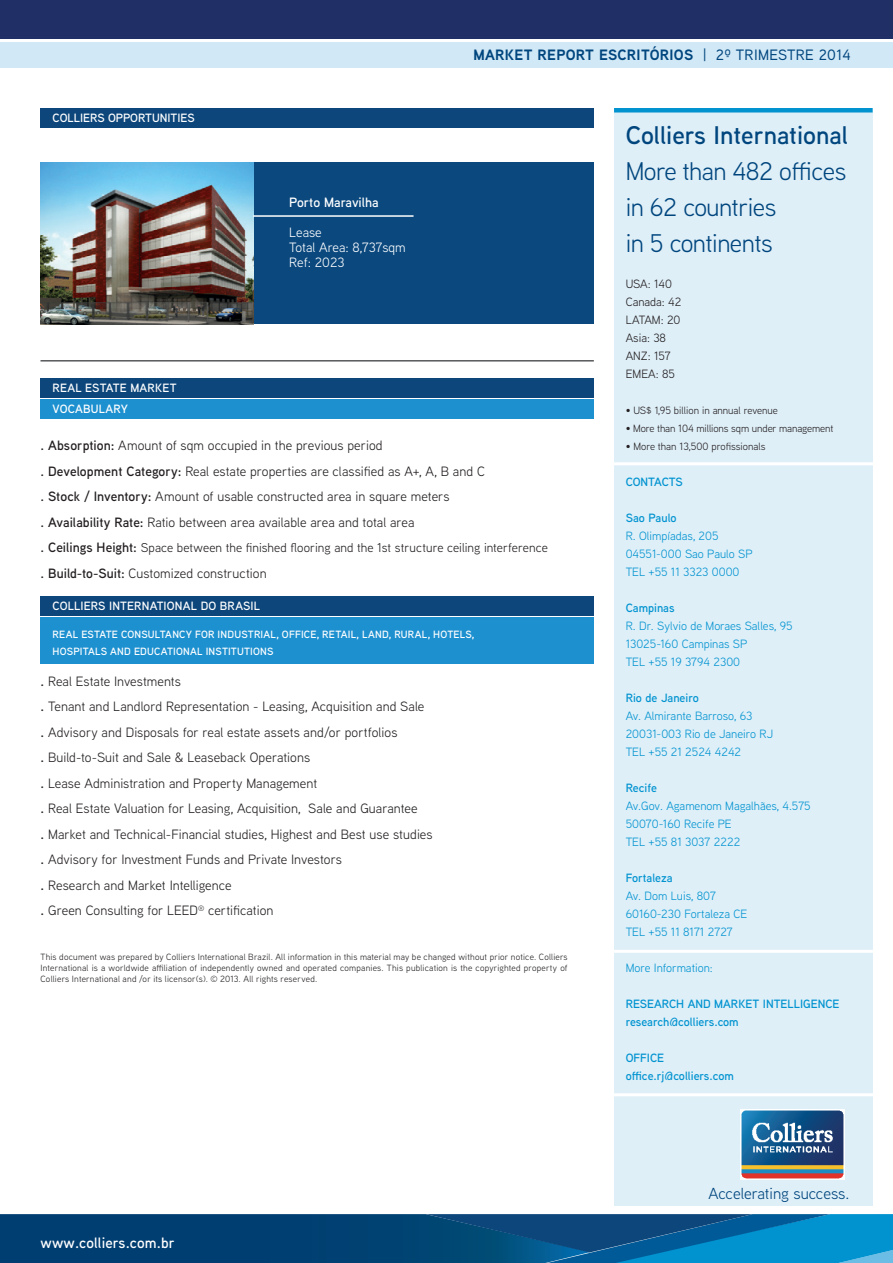
<style>
.page{position:relative;width:893px;height:1263px;background:#fff}
.page>*{position:absolute;margin:0;border:0;box-sizing:border-box;transform-origin:0 0}
.t1{font:25.5px/36px "Aaux Next";letter-spacing:-.02em;color:#00467e}
.t2{font:600 25.5px "Aaux Next";color:#00467e}
.t3{font:15.9px "Aaux Next";color:#00467e}
.t4{font:700 15px "Aaux Next";letter-spacing:.02em;color:#00467e}
.t5{font:600 15px "Aaux Next";letter-spacing:.01em;color:#fff}
.t6{font:13.5px/25.5px "Aaux Next";letter-spacing:.005em;color:#231f20}
.t7{font:13.5px/15px "Aaux Next";color:#fff}
.t8{font:600 13.5px "Aaux Next";color:#fff}
.t9{font:12.75px "Aaux Next";letter-spacing:.005em;color:#231f20}
.t10{font:12px/18px "Aaux Next";color:#0093d0}
.t11{font:600 12px/18px "Aaux Next";color:#0093d0}
.t12{font:600 12px/20.9px "Aaux Next";color:#fff}
.t13{font:12px/18px "Aaux Next";color:#231f20}
.t14{font:600 10.5px "Aaux Next";letter-spacing:.015em;color:#fff}
.t15{font:10.5px "Aaux Next";letter-spacing:-.01em;color:#231f20}
.t16{font:9px/10.8px "Aaux Next";letter-spacing:.02em;color:#231f20;text-align:justify}
.s1{font-weight:500}
.s2{font-weight:600}
.s3{font-weight:600;font-size:13.5px}
</style>
<div class="page">
<div style="left:0;top:43px;width:893px;height:25px;background:#d1e8f6"></div>
<div style="left:0;top:0;width:893px;height:38px;background:#203066"></div>
<svg style="left:0;top:1214px;width:893px;height:49px;background:#045589"></svg>
<div style="left:40px;top:108px;width:554px;height:20px;background:#0d467b"></div>
<div style="left:153px;top:162px;width:441px;height:162px;background:#0a487e"></div>
<img style="left:40px;top:162px;width:213px;height:162px">
<hr style="left:253px;top:215px;width:161px;height:2px;background:#fff">
<div style="left:614px;top:112px;width:259px;height:1094px;background:#dfeff8"></div>
<hr style="left:612px;top:462px;width:263px;height:3px;background:#fff">
<hr style="left:613px;top:950px;width:261px;height:3px;background:#fff">
<hr style="left:612px;top:1093px;width:262px;height:3px;background:#fff">
<div style="left:614px;top:108px;width:259px;height:5px;background:#0093d0"></div>
<img style="left:740px;top:1109px;width:104px;height:70px">
<div style="left:40px;top:617px;width:554px;height:47px;background:#1d90d0"></div>
<div style="left:40px;top:596px;width:554px;height:19px;background:#0d467b"></div>
<div style="left:40px;top:399px;width:554px;height:20px;background:#1d90d0"></div>
<div style="left:40px;top:378px;width:554px;height:19px;background:#0d467b"></div>
<hr style="left:40px;top:360px;width:554px;height:2px;background:#57585a">
<p class="t12" style="left:53px;top:107px;width:144px">COLLIERS OPPORTUNITIES</p>
<p class="t4" style="left:473px;top:44px;width:379px">MARKET REPORT ESCRITÓRIOS <span class="s1">| 2º TRI MESTRE 2014</span></p>
<p class="t12" style="left:53px;top:377px;width:125px">REAL ESTATE MARKET vocabul</p>
<p class="t12" style="left:106px;top:398px;width:24px">ARY</p>
<p class="t8" style="left:289px;top:193px;width:91px">Porto Maravilha</p>
<p class="t7" style="left:289px;top:225px;width:118px">Lease<br>Total Area: 8,737sqm<br>Ref: 2023</p>
<p class="t6" style="left:41px;top:432px;width:446px"><span class="s2">. Absorption:</span> Amount of sqm occupied in the previous period<br><span class="s2">. Development Category:</span> Real estate properties are classified as A+, A, B and C <span class="s2">. Stock / Inventory:</span> Amount of usable constructed area in square meters<br><span class="s2">. Availability Rate:</span> Ratio between area available area and total area</p>
<p class="t9" style="left:41px;top:539px;width:509px"><span class="s3">. Ceilings Height:</span> Space between the finished flooring and the 1st structure ceiling interference</p>
<p class="t6" style="left:40px;top:560px;width:228px"><span class="s2">. Build-to-Suit:</span> Customized construction</p>
<p class="t12" style="left:53px;top:595px;width:15px">Colliers</p>
<p class="t12" style="left:109px;top:595px;width:8px">international</p>
<p class="t12" style="left:201px;top:595px;width:27px">do brasil</p>
<p class="t14" style="left:53px;top:627px;width:150px">REAL ESTATE CONSULTANCY for</p>
<p class="t14" style="left:218px;top:627px;width:71px">INDUSTRIAL, office</p>
<p class="t14" style="left:317px;top:627px;width:13px">, retail</p>
<p class="t14" style="left:357px;top:627px;width:13px">, land</p>
<p class="t14" style="left:389px;top:627px;width:13px">, rural</p>
<p class="t14" style="left:428px;top:627px;width:48px">, HOTels,</p>
<p class="t14" style="left:53px;top:644px;width:66px">HOSPITAls and</p>
<p class="t14" style="left:134px;top:644px;width:8px">education</p>
<p class="t14" style="left:190px;top:644px;width:23px">AL institutions</p>
<p class="t6" style="left:40px;top:668px;width:394px"><span class="s2">.</span> Real Estate Investments<br><span class="s2">.</span> Tenant and Landlord Representation - Leasing, Acquisition and Sale<br><span class="s2">.</span> Advisory and Disposals for real estate assets and/or portfolios<br><span class="s2">.</span> Build-to-Suit and Sale &amp; Leaseback Operations<br><span class="s2">.</span> Lease Administration and Property Management<br><span class="s2">.</span> Real Estate Valuation for Leasing, Acquisition, Sale and Guarantee<br><span class="s2">.</span> Market and Technical-Financial studies, Highest and Best use studies <span class="s2">.</span> Advisory for Investment Funds and Private Investors<br><span class="s2">.</span> Research and Market Intelligence<br><span class="s2">.</span> Green Consulting for LEED<sup>®</sup> certification</p>
<p class="t16" style="left:40px;top:951px;width:529px">This document was prepared by Colliers International Brazil. All information in this material may be changed without prior notice. Colliers International is a worldwide affiliation of independently owned and operated companies. This publication is the copyrighted property of Colliers International and /or its licensor(s). © 2013. All rights reserved.</p>
<p class="t5" style="left:40px;top:1232px;width:136px">www.colliers.com.br</p>
<h1 class="t2" style="left:626px;top:117px;width:224px">Colliers International</h1>
<h1 class="t1" style="left:626px;top:152px;width:222px">More than 482 offices in 62 countries<br>in 5 continents</h1>
<p class="t13" style="left:626px;top:274px;width:57px">USA: 140<br>Canada: 42<br>LATAM: 20<br>Asia: 38<br>ANZ: 157<br>EMEA: 85</p>
<p class="t15" style="left:626px;top:403px;width:154px">• US$ 1,95 billion in annual revenue</p>
<p class="t15" style="left:626px;top:421px;width:209px">• More than 104 millions sqm under management</p>
<p class="t15" style="left:626px;top:439px;width:141px">• More than 13,500 profissionals</p>
<p class="t11" style="left:626px;top:473px;width:59px">CONTACTS</p>
<p class="t11" style="left:626px;top:509px;width:52px">Sao Paulo</p>
<p class="t10" style="left:626px;top:526px;width:128px">R. Olimpíadas, 205<br>04551-000 Sao Paulo SP<br>TEL +55 11 3323 0000</p>
<p class="t11" style="left:626px;top:599px;width:50px">Campinas</p>
<p class="t10" style="left:626px;top:616px;width:168px">R. Dr. Sylvio de Moraes Salles, 95<br>13025-160 Campinas SP<br>TEL +55 19 3794 2300</p>
<p class="t11" style="left:626px;top:689px;width:75px">Rio de Janeiro</p>
<p class="t10" style="left:626px;top:706px;width:149px">Av. Almirante Barroso, 63<br>20031-003 Rio de Janeiro RJ<br>TEL +55 21 2524 4242</p>
<p class="t11" style="left:626px;top:779px;width:33px">Recife</p>
<p class="t10" style="left:626px;top:796px;width:186px">Av.Gov. Agamenom Magalhães, 4.575<br>50070-160 Recife PE<br>TEL +55 81 3037 2222</p>
<p class="t11" style="left:626px;top:869px;width:48px">Fortaleza</p>
<p class="t10" style="left:626px;top:886px;width:123px">Av. Dom Luis, 807<br>60160-230 Fortaleza CE<br>TEL +55 11 8171 2727</p>
<p class="t10" style="left:626px;top:958px;width:89px">More Information:</p>
<p class="t11" style="left:626px;top:995px;width:215px">RESEARCH AND MARKET INTELLIGENCE research@colliers.com</p>
<p class="t11" style="left:626px;top:1049px;width:110px">OFFICE office.rj@colliers.com</p>
<p class="t3" style="left:708px;top:1183px;width:143px">Accelerating success.</p>
</div>
